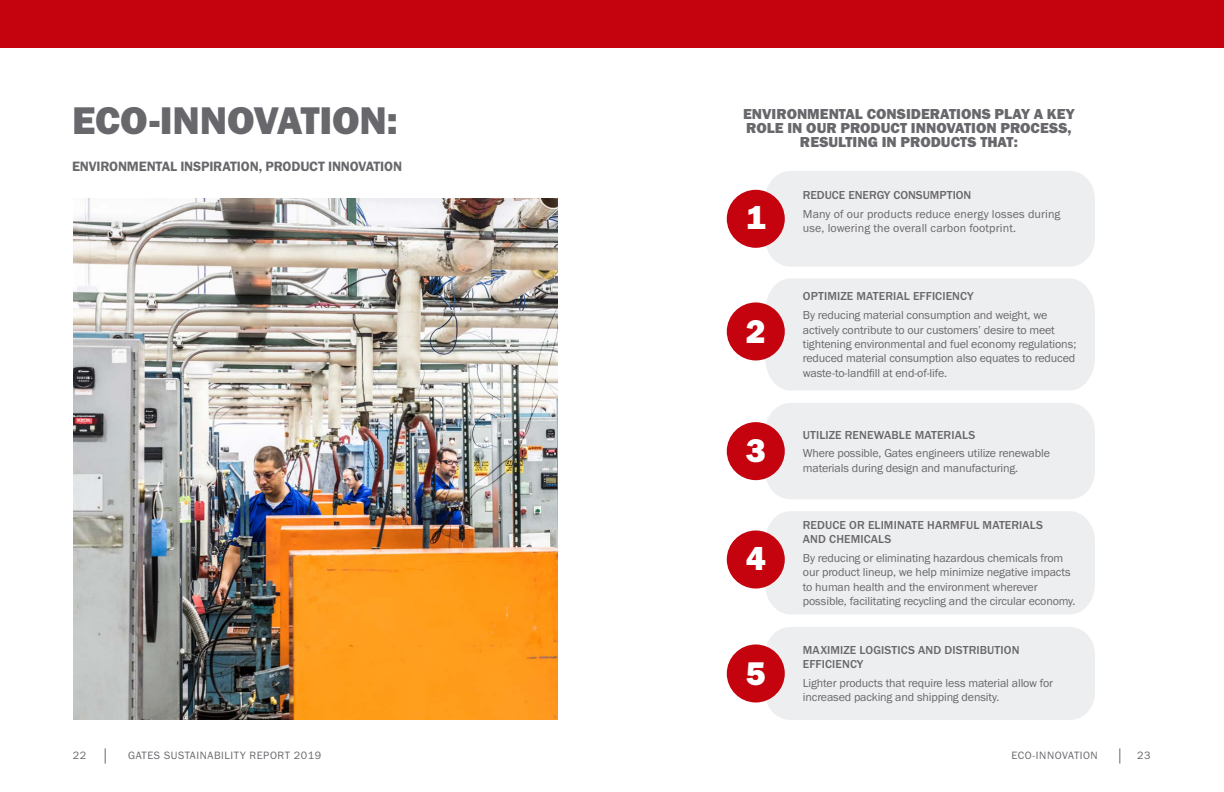
<style>
.page{position:relative;width:1224px;height:792px;background:#fff}
.page>*{position:absolute;margin:0;border:0;box-sizing:border-box;transform-origin:0 0}
.t1{font:40px "Franklin Gothic URW Hea";letter-spacing:-.005em;color:#68676c}
.TOC_level_2{font:34px "Franklin Gothic URW Hea";color:#fff}
._12pt_lead-in_gray{font:15px/14px "Franklin Gothic URW Hea";color:#68676c;text-align:center}
._14pt_lead-in_gray{font:14px "Franklin Gothic URW Dem";letter-spacing:-.01em;color:#68676c}
._16pt_body_gray{font:12px/14.4px "Franklin Gothic URW Boo";letter-spacing:-.01em;color:#68676c}
._16pt_body_gray-2{font:500 12px/14.4px "Franklin Gothic URW";letter-spacing:.01em;color:#68676c}
._16pt_body_gray-3{font:12px/14.4px "Franklin Gothic URW Boo";letter-spacing:.01em;color:#68676c}
._7pt_catalog_and_sec{font:11px "Franklin Gothic URW Boo";letter-spacing:.05em;color:#68676c}
</style>
<div class="page">
<div style="left:0;top:0;width:1224px;height:48px;background:#c4030e"></div>
<svg style="left:1119px;top:748px;width:1px;height:16px"></svg>
<svg style="left:105px;top:748px;width:1px;height:16px"></svg>
<div style="left:765px;top:171px;width:330px;height:96px;background:#edeeef"></div>
<div style="left:727px;top:190px;width:58px;height:58px;background:#c4030e;border-radius:50%"></div>
<div style="left:765px;top:278px;width:330px;height:112px;background:#edeeef"></div>
<div style="left:727px;top:302px;width:58px;height:58px;background:#c4030e;border-radius:50%"></div>
<div style="left:765px;top:403px;width:330px;height:96px;background:#edeeef"></div>
<div style="left:727px;top:422px;width:58px;height:58px;background:#c4030e;border-radius:50%"></div>
<div style="left:765px;top:511px;width:330px;height:103px;background:#edeeef"></div>
<div style="left:727px;top:531px;width:58px;height:58px;background:#c4030e;border-radius:50%"></div>
<div style="left:765px;top:627px;width:330px;height:93px;background:#edeeef;border-radius:26px"></div>
<div style="left:727px;top:644px;width:58px;height:59px;background:#c4030e;border-radius:50%"></div>
<img style="left:73px;top:198px;width:485px;height:522px">
<p class="t1" style="left:72px;top:95px;width:327px">ECO-INNOVATION:</p>
<p class="_14pt_lead-in_gray" style="left:72px;top:158px;width:332px">ENVIRONMENTAL INSPIRATION, PRODUCT INNOVATION</p>
<p class="_12pt_lead-in_gray" style="left:743px;top:107px;width:333px">ENVIRONMENTAL CONSIDERATIONS PLAY A KEY<br>ROLE IN OUR PRODUCT INNOVATION PROCESS,<br>RESULTING IN PRODUCTS THAT:</p>
<p class="TOC_level_2" style="left:746px;top:196px;width:21px">1</p>
<p class="TOC_level_2" style="left:746px;top:309px;width:21px">2</p>
<p class="TOC_level_2" style="left:746px;top:429px;width:21px">3</p>
<p class="TOC_level_2" style="left:746px;top:536px;width:21px">4</p>
<p class="TOC_level_2" style="left:746px;top:651px;width:21px">5</p>
<p class="_16pt_body_gray-2" style="left:803px;top:188px;width:170px">REDUCE ENERGY CONSUMPTION</p>
<p class="_16pt_body_gray-3" style="left:803px;top:206px;width:259px">Many of our products reduce energy losses during use, lowering the overall carbon footprint.</p>
<p class="_16pt_body_gray-2" style="left:803px;top:289px;width:172px">OPTIMIZE MATERIAL EFFICIENCY</p>
<p class="_16pt_body_gray" style="left:803px;top:308px;width:275px">By reducing material consumption and weight, we actively contribute to our customers’ desire to meet tightening environmental and fuel economy regulations; reduced material consumption also equates to reduced waste-to-landfill at end-of-life.</p>
<p class="_16pt_body_gray-2" style="left:803px;top:427px;width:174px">UTILIZE RENEWABLE MATERIALS</p>
<p class="_16pt_body_gray" style="left:803px;top:446px;width:249px">Where possible, Gates engineers utilize renewable</p>
<p class="_16pt_body_gray" style="left:803px;top:460px;width:217px">materials during design and manufacturing.</p>
<p class="_16pt_body_gray-2" style="left:803px;top:517px;width:242px">REDUCE OR ELIMINATE HARMFUL MATERIALS<br>AND CHEMICALS</p>
<p class="_16pt_body_gray" style="left:803px;top:550px;width:274px">By reducing or eliminating hazardous chemicals from our product lineup, we help minimize negative impacts to human health and the environment wherever possible, facilitating recycling and the circular economy.</p>
<p class="_16pt_body_gray-2" style="left:803px;top:642px;width:218px">MAXIMIZE LOGISTICS AND DISTRIBUTION<br>EFFICIENCY</p>
<p class="_16pt_body_gray" style="left:803px;top:676px;width:252px">Lighter products that require less material allow for increased packing and shipping density.</p>
<p class="_7pt_catalog_and_sec" style="left:73px;top:748px;width:15px">22</p>
<p class="_7pt_catalog_and_sec" style="left:128px;top:748px;width:195px">GATES SUSTAINABILITY REPORT 2019</p>
<p class="_7pt_catalog_and_sec" style="left:1012px;top:748px;width:88px">ECO-INNOVATION</p>
<p class="_7pt_catalog_and_sec" style="left:1137px;top:748px;width:15px">23</p>
</div>
